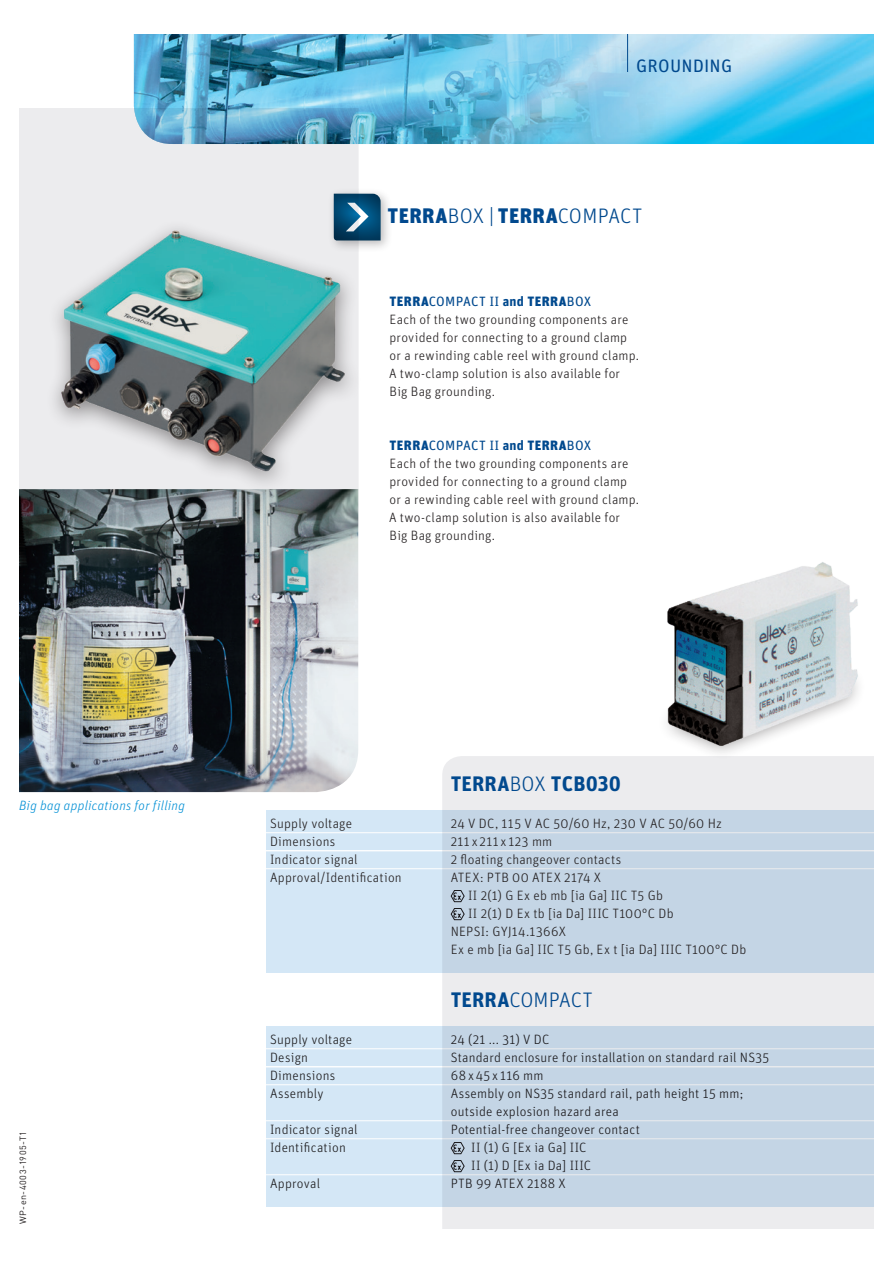
<style>
.page{position:relative;width:893px;height:1263px;background:#fff}
.page>*{position:absolute;margin:0;border:0;box-sizing:border-box;transform-origin:0 0}
.t1{font:300 21px "Unit OT";letter-spacing:.005em;color:#01498e}
.t2{font:700 21px "Unit OT";letter-spacing:.01em;color:#01498e}
.t3{font:18px "Unit OT";letter-spacing:.015em;color:#01498e}
.t4{font:300 13.5px/18px "Unit OT";letter-spacing:.02em;color:#231f20}
.t5{font:italic 300 13.5px "Unit OT";letter-spacing:.02em;color:#008fd5}
.t6{font:300 13.5px "Unit OT";letter-spacing:.045em;color:#231f20}
.t7{font:9px "DIN Pro";letter-spacing:.06em;color:#231f20}
.s1{font-weight:900}
.s2{font-weight:900;color:#01498e}
.s3{font-weight:400;color:#01498e}
.s4{font-weight:700;color:#01498e}
.s5{font-weight:300}
.s6{font-weight:700}
</style>
<div class="page">
<div style="left:328px;top:188px;width:65px;height:65px;background:#231f20;opacity:.3"></div>
<svg style="left:359px;top:194px;width:22px;height:46px"></svg>
<img style="left:134px;top:34px;width:740px;height:110px">
<hr style="left:627px;top:0;width:1px;height:72px;background:#01498e">
<svg style="left:19px;top:108px;width:340px;height:438px;background:#ccdae4"></svg>
<div style="left:442px;top:756px;width:432px;height:473px;background:#ececee"></div>
<img style="left:19px;top:489px;width:339px;height:303px">
<div style="left:266px;top:1026px;width:627px;height:180px;background:linear-gradient(to right,#d2e5f4,#becedf)"></div>
<hr style="left:266px;top:1048px;width:627px;height:1px;background:#fff">
<hr style="left:266px;top:1066px;width:627px;height:1px;background:#fff">
<hr style="left:266px;top:1084px;width:627px;height:1px;background:#fff">
<hr style="left:266px;top:1120px;width:627px;height:1px;background:#fff">
<hr style="left:266px;top:1138px;width:627px;height:1px;background:#fff">
<hr style="left:266px;top:1174px;width:627px;height:1px;background:#fff">
<div style="left:266px;top:810px;width:627px;height:162px;background:linear-gradient(to right,#d2e5f4,#becedf)"></div>
<hr style="left:266px;top:832px;width:627px;height:1px;background:#fff">
<hr style="left:266px;top:850px;width:627px;height:1px;background:#fff">
<hr style="left:266px;top:868px;width:627px;height:1px;background:#fff">
<div style="left:44px;top:218px;width:319px;height:276px;background:#231f20;opacity:.5"></div>
<img style="left:34px;top:202px;width:334px;height:280px">
<img style="left:642px;top:562px;width:232px;height:216px">
<svg style="left:451px;top:1142px;width:14px;height:12px"></svg>
<svg style="left:451px;top:1160px;width:14px;height:12px"></svg>
<svg style="left:451px;top:890px;width:14px;height:12px"></svg>
<svg style="left:451px;top:908px;width:14px;height:12px"></svg>
<div style="left:874px;top:0;width:19px;height:1263px;background:#fff"></div>
<h2 class="t3" style="left:636px;top:54px;width:98px">GROUNDING</h2>
<h1 class="t1" style="left:388px;top:204px;width:256px"><span class="s1">TERRA</span>BOX | <span class="s1">TERRA</span>COMPACT</h1>
<p class="t4" style="left:389px;top:292px;width:252px"><span class="s2">TERRA</span><span class="s3">COMPACT II</span> <span class="s4">and</span> <span class="s2">TERRA</span><span class="s3">BOX<br></span>Each of the two grounding components are provided for connecting to a ground clamp or a rewinding cable reel with ground clamp.<br>A two-clamp solution is also available for Big Bag grounding.</p>
<p class="t4" style="left:389px;top:436px;width:252px"><span class="s2">TERRA</span><span class="s3">COMPACT II</span> <span class="s4">and</span> <span class="s2">TERRA</span><span class="s3">BOX<br></span>Each of the two grounding components are provided for connecting to a ground clamp or a rewinding cable reel with ground clamp.<br>A two-clamp solution is also available for Big Bag grounding.</p>
<p class="t5" style="left:19px;top:797px;width:168px">Big bag applications for filling</p>
<p class="t7" style="left:17px;top:1224px;width:95px;rotate:-90deg">WP-en-4003-1905-T1</p>
<h1 class="t2" style="left:451px;top:770px;width:171px">TERRA<span class="s5">BOX</span> TCB030</h1>
<p class="t4" style="left:270px;top:814px;width:84px">Supply voltage</p>
<p class="t4" style="left:451px;top:814px;width:273px">24 V DC, 115 V AC 50/60 Hz, 230 V AC 50/60 Hz</p>
<p class="t4" style="left:270px;top:832px;width:67px">Dimensions</p>
<p class="t6" style="left:451px;top:833px;width:103px">211x211x123 mm</p>
<p class="t4" style="left:270px;top:850px;width:89px">Indicator signal</p>
<p class="t4" style="left:451px;top:850px;width:172px">2 floating changeover contacts</p>
<p class="t4" style="left:270px;top:868px;width:133px">Approval/Identification</p>
<p class="t4" style="left:451px;top:868px;width:152px">ATEX: PTB 00 ATEX 2174 X</p>
<p class="t4" style="left:468px;top:886px;width:196px">II 2(1) G Ex eb mb [ia Ga] IIC T5 Gb</p>
<p class="t4" style="left:468px;top:904px;width:207px">II 2(1) D Ex tb [ia Da] IIIC T100°C Db</p>
<p class="t4" style="left:451px;top:922px;width:117px">NEPSI: GYJ14.1366X</p>
<p class="t4" style="left:451px;top:940px;width:297px">Ex e mb [ia Ga] IIC T5 Gb, Ex t [ia Da] IIIC T100°C Db</p>
<h1 class="t1" style="left:451px;top:987px;width:144px"><span class="s6">TERRA</span>COMPACT</h1>
<p class="t4" style="left:270px;top:1030px;width:84px">Supply voltage</p>
<p class="t4" style="left:451px;top:1030px;width:100px">24 (21 ... 31) V DC</p>
<p class="t4" style="left:270px;top:1048px;width:40px">Design</p>
<p class="t4" style="left:451px;top:1048px;width:320px">Standard enclosure for installation on standard rail NS35</p>
<p class="t4" style="left:270px;top:1066px;width:67px">Dimensions</p>
<p class="t4" style="left:451px;top:1066px;width:94px">68 x 45 x 116 mm</p>
<p class="t4" style="left:270px;top:1084px;width:55px">Assembly</p>
<p class="t4" style="left:451px;top:1084px;width:294px">Assembly on NS35 standard rail, path height 15 mm; outside explosion hazard area</p>
<p class="t4" style="left:270px;top:1120px;width:89px">Indicator signal</p>
<p class="t4" style="left:451px;top:1120px;width:191px">Potential-free changeover contact</p>
<p class="t4" style="left:270px;top:1138px;width:77px">Identification</p>
<p class="t4" style="left:471px;top:1138px;width:121px">II (1) G [Ex ia Ga] IIC<br>II (1) D [Ex ia Da] IIIC</p>
<p class="t4" style="left:270px;top:1174px;width:52px">Approval</p>
<p class="t4" style="left:451px;top:1174px;width:117px">PTB 99 ATEX 2188 X</p>
</div>
